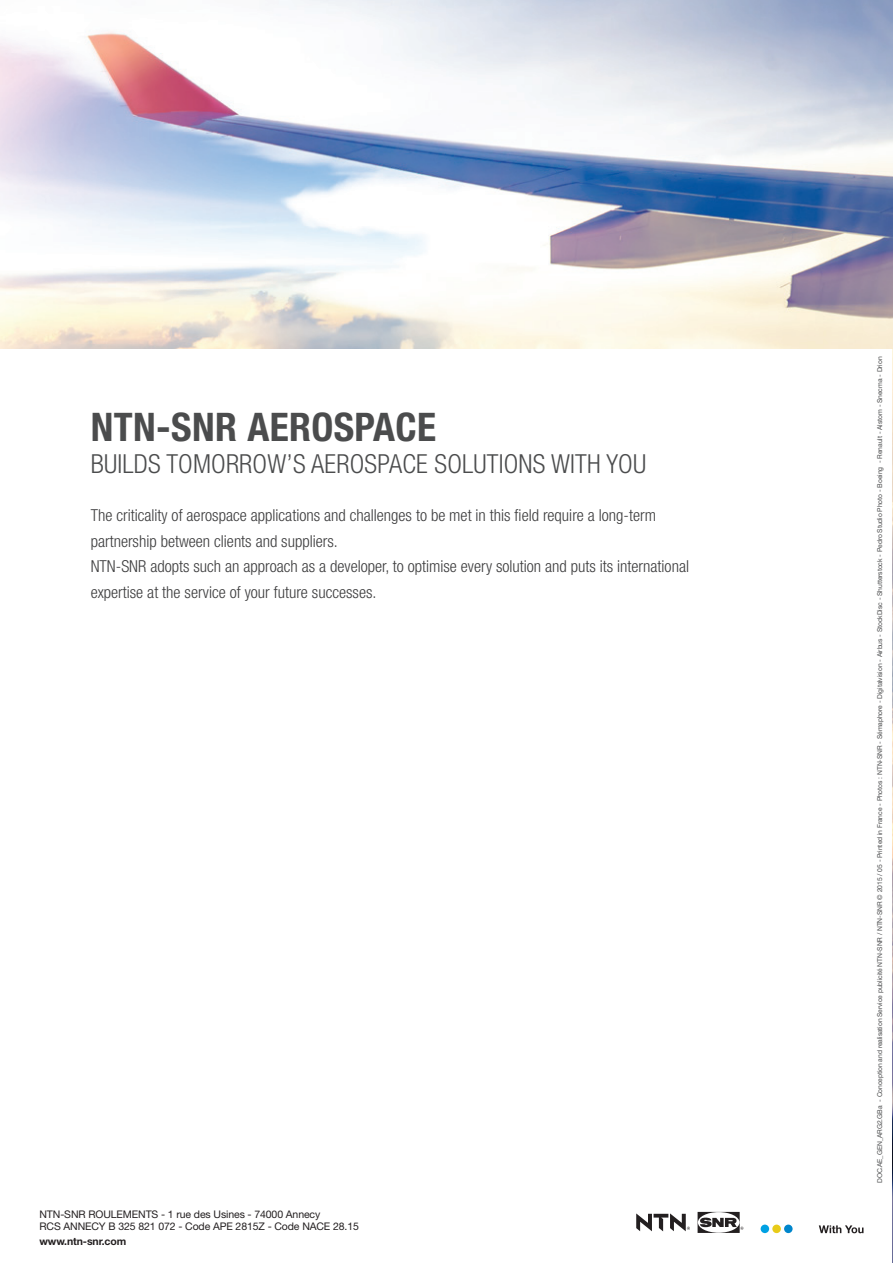
<style>
.page{position:relative;width:893px;height:1263px;background:#fff}
.page>*{position:absolute;margin:0;border:0;box-sizing:border-box;transform-origin:0 0}
.t1{font:700 condensed 39.45px "Helvetica Neue";letter-spacing:.01em;color:#4b4c4d}
.t2{font:300 condensed 26.25px "Helvetica Neue";letter-spacing:.005em;color:#4b4c4d}
.t3{font:300 condensed 16.5px/25.5px "Helvetica Neue";color:#3e3e3f}
.t4{font:10.5px/12px "Helvetica Neue";letter-spacing:-.01em;color:#231f20}
.t5{font:700 10.5px "Helvetica Neue";color:#231f20}
.t6{font:6.75px "Helvetica Neue";letter-spacing:-.015em;color:#4b4c4d}
</style>
<div class="page">
<img style="left:892px;top:0;width:1px;height:1263px">
<svg style="left:636px;top:1213px;width:54px;height:18px"></svg>
<svg style="left:698px;top:1212px;width:45px;height:21px"></svg>
<svg style="left:819px;top:1225px;width:44px;height:8px"></svg>
<div style="left:761px;top:1224px;width:8px;height:9px;background:#00a1e3;border-radius:50%"></div>
<div style="left:784px;top:1224px;width:9px;height:9px;background:#0086cc;border-radius:50%"></div>
<div style="left:772px;top:1224px;width:9px;height:9px;background:#e8cb19;border-radius:50%"></div>
<img style="left:0;top:0;width:893px;height:349px">
<h1 class="t1" style="left:91px;top:403px;width:347px">NTN-SNR AEROSPACE</h1>
<h2 class="t2" style="left:91px;top:448px;width:557px">builds tomorrow’s aerospace solutions with you</h2>
<p class="t3" style="left:91px;top:503px;width:600px">The criticality of aerospace applications and challenges to be met in this field require a long-term partnership between clients and suppliers.<br>NTN-SNR adopts such an approach as a developer, to optimise every solution and puts its international expertise at the service of your future successes.</p>
<p class="t4" style="left:39px;top:1208px;width:321px">NTN-SNR ROULEMENTS - 1 rue des Usines - 74000 Annecy<br>RCS ANNECY B 325 821 072 - Code APE 2815Z - Code NACE 28.15</p>
<p class="t5" style="left:39px;top:1234px;width:88px">www.ntn-snr.com</p>
<p class="t6" style="left:876px;top:1183px;width:828px;rotate:-90deg">DOC.AE_GEN_ARG2.GBa - Conception and realisation Service publicité NTN-SNR / NTN-SNR © 2015 / 05 - Printed in France - Photos : NTN-SNR - Sémaphore - Digitalvision - Airbus - StockDisc - Shutterstock - Pedro Studio Photo - Boeing - Renault - Alstom - Snecma - Drion</p>
</div>
